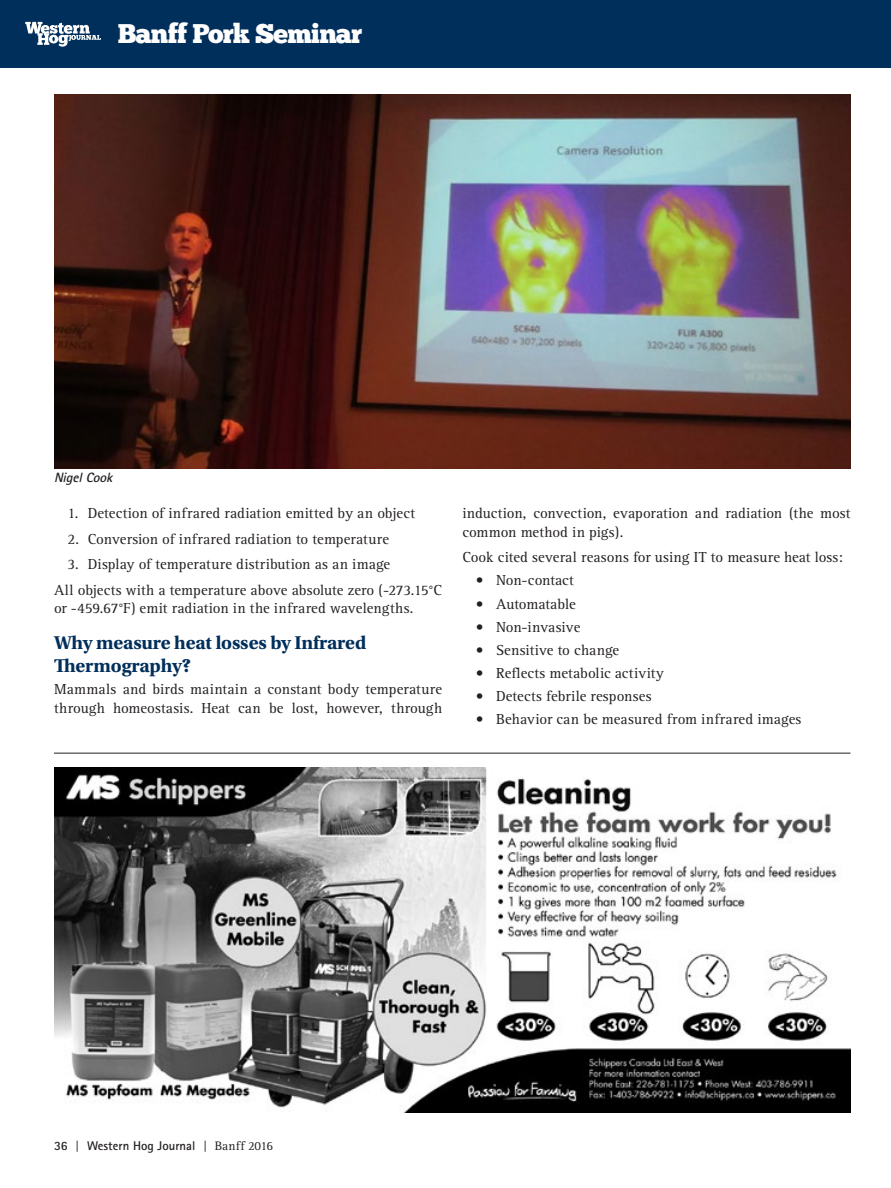
<style>
.page{position:relative;width:891px;height:1188px;background:#fff}
.page>*{position:absolute;margin:0;border:0;box-sizing:border-box;transform-origin:0 0}
.Special_Features_Hea{font:27px "Chunk Five";letter-spacing:-.03em;color:#fff}
.Header_SM_BLUE{font:700 19.5px/22.5px "Utopia Std";letter-spacing:-.01em;color:#002f5b}
.Text_15{font:15px/18.8px "Rotis Serif";letter-spacing:.005em;color:#231f20}
.Text_2Col_List{font:15px "Rotis Serif";letter-spacing:.005em;color:#231f20}
.t1{font:italic 700 13.5px "Rotis Sans Serif Std";color:#231f20}
.t2{font:700 12.75px "Rotis Sans Serif Std";color:#231f20}
.s1{font-family:"Rotis Serif";font-weight:400}
</style>
<div class="page">
<div style="left:0;top:0;width:891px;height:68px;background:#002f5b"></div>
<svg style="left:25px;top:22px;width:76px;height:25px"></svg>
<img style="left:54px;top:94px;width:796px;height:375px">
<img style="left:54px;top:768px;width:796px;height:345px">
<hr style="left:54px;top:753px;width:796px;height:1px;background:#231f20">
<p class="Special_Features_Hea" style="left:118px;top:21px;width:246px">Banff Pork Seminar</p>
<p class="t1" style="left:54px;top:469px;width:63px">NigelCook</p>
<p class="Text_2Col_List" style="left:68px;top:505px;width:349px">1. Detection of infrared radiation emitted by an object</p>
<p class="Text_2Col_List" style="left:68px;top:530px;width:323px">2. Conversion of infrared radiation to temperature</p>
<p class="Text_2Col_List" style="left:68px;top:556px;width:324px">3. Display of temperature distribution as an image</p>
<p class="Text_15" style="left:54px;top:581px;width:390px">All objects with a temperature above absolute zero (-273.15°C or -459.67°F) emit radiation in the infrared wavelengths.</p>
<p class="Header_SM_BLUE" style="left:54px;top:632px;width:314px">Why measure heat losses by Infrared<br>Thermography?</p>
<p class="Text_15" style="left:54px;top:681px;width:390px">Mammals and birds maintain a constant body temperature through homeostasis. Heat can be lost, however, through</p>
<p class="Text_15" style="left:462px;top:504px;width:390px">induction, convection, evaporation and radiation (the most common method in pigs).</p>
<p class="Text_15" style="left:462px;top:548px;width:382px">Cook cited several reasons for using IT to measure heat loss:</p>
<p class="Text_2Col_List" style="left:476px;top:572px;width:100px">• Non-contact</p>
<p class="Text_2Col_List" style="left:476px;top:595px;width:101px">• Automatable</p>
<p class="Text_2Col_List" style="left:476px;top:618px;width:106px">• Non-invasive</p>
<p class="Text_2Col_List" style="left:476px;top:641px;width:145px">• Sensitive to change</p>
<p class="Text_2Col_List" style="left:476px;top:664px;width:190px">• Reflects metabolic activity</p>
<p class="Text_2Col_List" style="left:476px;top:687px;width:177px">• Detects febrile responses</p>
<p class="Text_2Col_List" style="left:476px;top:710px;width:327px">• Behavior can be measured from infrared images</p>
<p class="t2" style="left:54px;top:1137px;width:220px">36 <span class="s1">|</span> Western Hog Journal <span class="s1">| Banff 2016</span></p>
</div>
